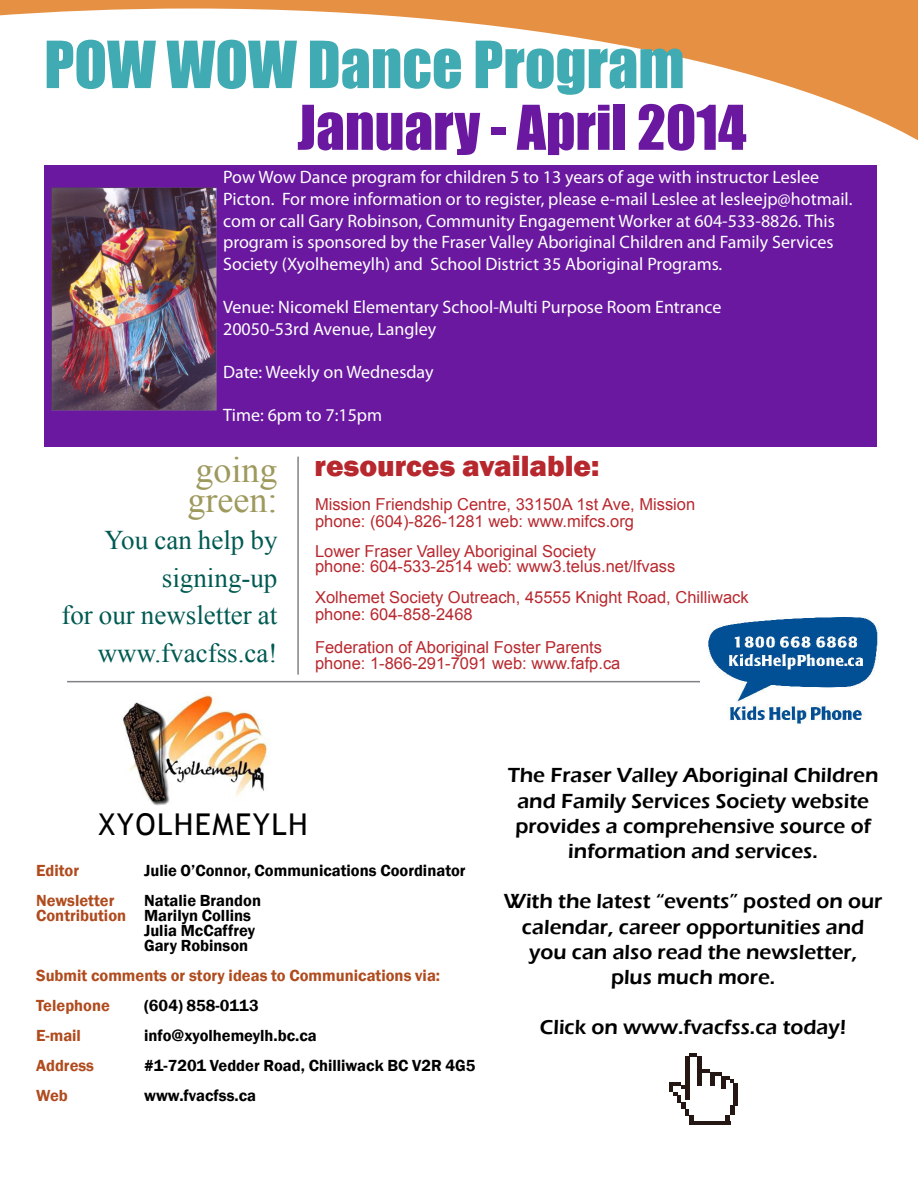
<style>
.page{position:relative;width:918px;height:1188px;background:#fff}
.page>*{position:absolute;margin:0;border:0;box-sizing:border-box;transform-origin:0 0}
.t1{font:60px "Impact";color:#40abb3}
.t2{font:57px "Impact";color:#69189f}
.t3{font:36px "Times New Roman";color:#9e995d}
.t4{font:800 30px "Franklin Gothic";color:#b7282e}
.t5{font:30px "Trebuchet MS";letter-spacing:.05em;color:#000}
.t6{font:27px "Times New Roman";color:#005a52}
.t7{font:600 21px/25.2px "Eras ITC";color:#000;text-align:center}
.t8{font:18px/21.6px "Myriad Pro";color:#fff}
.t9{font:16.5px/16.5px "Arial";color:#b8292f}
.t10{font:600 16.5px "Franklin Gothic";color:#000}
.t11{font:600 16.5px "Franklin Gothic";color:#b04b1e}
.s1{color:#b04b1e}
</style>
<div class="page">
<div style="left:44px;top:165px;width:833px;height:281px;background:#69189f"></div>
<hr style="left:67px;top:681px;width:810px;height:1px;background:#808285">
<hr style="left:297px;top:457px;width:2px;height:218px;background:#808285">
<img style="left:123px;top:694px;width:147px;height:112px">
<hr style="left:669px;top:1082px;width:4px;height:10px;background:#241714">
<hr style="left:734px;top:1083px;width:4px;height:23px;background:#241714">
<hr style="left:689px;top:1122px;width:41px;height:3px;background:#241714">
<svg style="left:673px;top:1053px;width:62px;height:71px"></svg>
<svg style="left:0;top:0;width:918px;height:141px"></svg>
<img style="left:700px;top:617px;width:180px;height:107px">
<img style="left:52px;top:187px;width:164px;height:223px">
<p class="t1" style="left:44px;top:18px;width:642px">POW WOW Dance Program</p>
<p class="t2" style="left:297px;top:83px;width:451px">January - April 2014</p>
<p class="t8" style="left:223px;top:166px;width:631px">Pow Wow Dance program for children 5 to 13 years of age with instructor Leslee Picton. For more information or to register, please e-mail Leslee at lesleejp@hotmail. com or call Gary Robinson, Community Engagement Worker at 604-533-8826. This program is sponsored by the Fraser Valley Aboriginal Children and Family Services Society (Xyolhemeylh) and School District 35 Aboriginal Programs.</p>
<p class="t8" style="left:223px;top:296px;width:500px">Venue: Nicomekl Elementary School-Multi Purpose Room Entrance</p>
<p class="t8" style="left:223px;top:318px;width:215px">20050-53rd Avenue, Langley</p>
<p class="t8" style="left:223px;top:361px;width:212px">Date: Weekly on Wednesday</p>
<p class="t8" style="left:223px;top:404px;width:161px">Time: 6pm to 7:15pm</p>
<p class="t3" style="left:195px;top:445px;width:84px">going</p>
<p class="t4" style="left:315px;top:446px;width:286px">resources available:</p>
<p class="t3" style="left:188px;top:475px;width:91px">green:</p>
<p class="t6" style="left:105px;top:522px;width:174px">You can help by</p>
<p class="t6" style="left:162px;top:559px;width:117px">signing-up</p>
<p class="t6" style="left:61px;top:597px;width:218px">for our newsletter at</p>
<p class="t6" style="left:98px;top:634px;width:181px">www.fvacfss.ca!</p>
<p class="t9" style="left:315px;top:496px;width:382px">Mission Friendship Centre, 33150A 1st Ave, Mission</p>
<p class="t9" style="left:315px;top:513px;width:321px">phone: (604)-826-1281 web: www.mifcs.org</p>
<p class="t9" style="left:315px;top:543px;width:283px">Lower Fraser Valley Aboriginal Society</p>
<p class="t9" style="left:315px;top:558px;width:362px">phone: 604-533-2514 web: www3.telus.net/lfvass</p>
<p class="t9" style="left:315px;top:589px;width:435px">Xolhemet Society Outreach, 45555 Knight Road, Chilliwack</p>
<p class="t9" style="left:315px;top:606px;width:159px">phone: 604-858-2468</p>
<p class="t9" style="left:315px;top:639px;width:307px">Federation of Aboriginal Foster Parents phone: 1-866-291-7091 web: www.fafp.ca</p>
<p class="t5" style="left:99px;top:807px;width:211px">XYOLHEMEYLH</p>
<p class="t11" style="left:36px;top:860px;width:44px">Editor</p>
<p class="t10" style="left:144px;top:860px;width:323px">Julie O’Connor, Communications Coordinator</p>
<p class="t11" style="left:36px;top:890px;width:80px">Newsletter</p>
<p class="t10" style="left:144px;top:890px;width:119px">Natalie Brandon</p>
<p class="t10" style="left:36px;top:905px;width:216px"><span class="s1">Contribution</span> Marilyn Collins</p>
<p class="t10" style="left:144px;top:920px;width:112px">Julia McCaffrey</p>
<p class="t10" style="left:144px;top:935px;width:106px">Gary Robinson</p>
<p class="t11" style="left:36px;top:965px;width:406px">Submit comments or story ideas to Communications via:</p>
<p class="t11" style="left:36px;top:995px;width:75px">Telephone</p>
<p class="t10" style="left:144px;top:995px;width:116px">(604) 858-0113</p>
<p class="t11" style="left:36px;top:1025px;width:46px">E-mail</p>
<p class="t10" style="left:144px;top:1025px;width:174px">info@xyolhemeylh.bc.ca</p>
<p class="t11" style="left:36px;top:1055px;width:60px">Address</p>
<p class="t10" style="left:144px;top:1055px;width:333px">#1-7201 Vedder Road, Chilliwack BC V2R 4G5</p>
<p class="t11" style="left:36px;top:1085px;width:33px">Web</p>
<p class="t10" style="left:144px;top:1085px;width:114px">www.fvacfss.ca</p>
<p class="t7" style="left:508px;top:763px;width:372px">The Fraser Valley Aboriginal Children and Family Services Society website provides a comprehensive source of information and services.</p>
<p class="t7" style="left:504px;top:889px;width:380px">With the latest “events” posted on our calendar, career opportunities and</p>
<p class="t7" style="left:529px;top:939px;width:330px">you can also read the newsletter,</p>
<p class="t7" style="left:611px;top:965px;width:166px">plus much more.</p>
<p class="t7" style="left:540px;top:1015px;width:308px">Click on www.fvacfss.ca today!</p>
</div>
